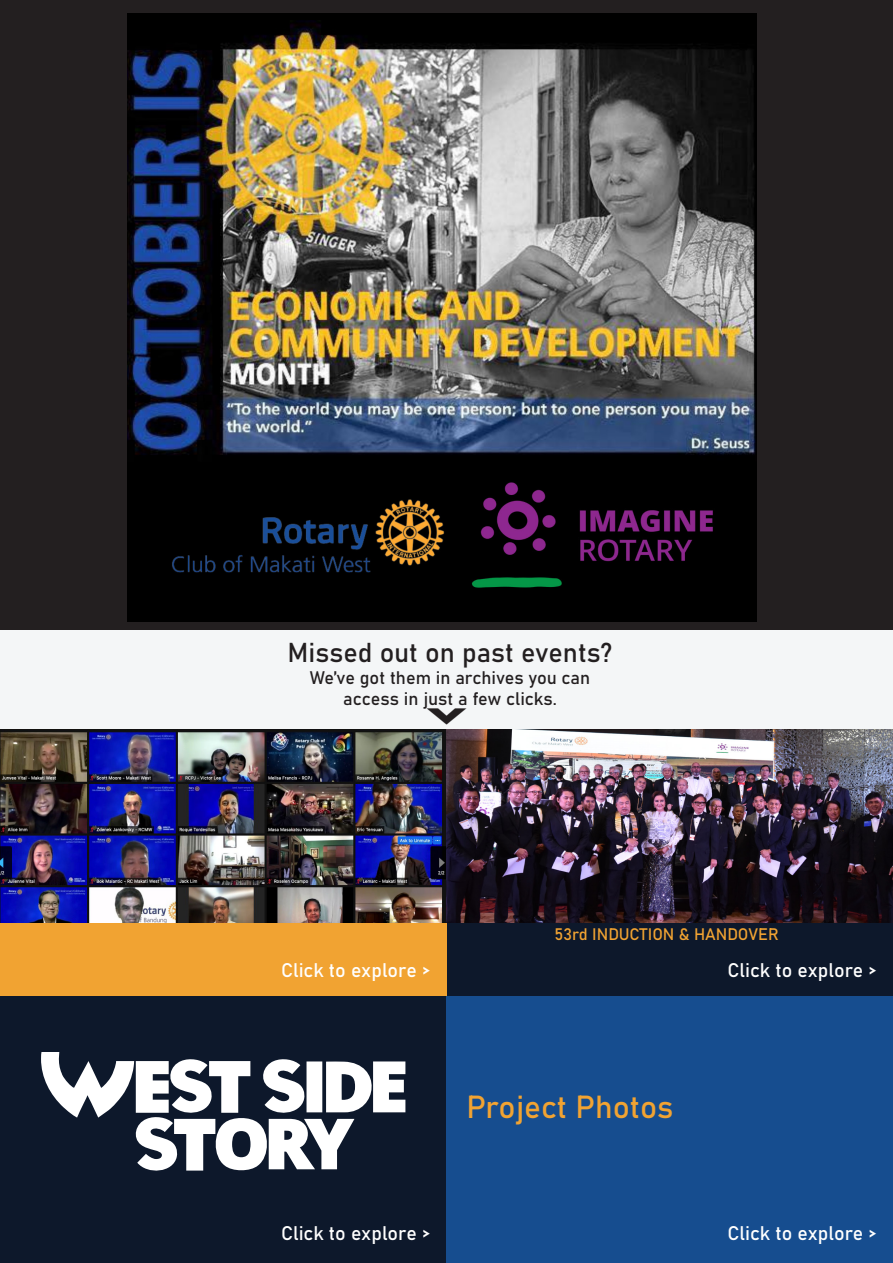
<style>
.page{position:relative;width:893px;height:1263px;background:#0d182b}
.page>*{position:absolute;margin:0;border:0;box-sizing:border-box;transform-origin:0 0}
.t1{font:99px "Bahnschrift";color:#231f20;scale:.5 1}
.t2{font:31.5px "Bahnschrift";color:#f1a332}
.t3{font:27px "Bahnschrift";color:#231f20}
.t4{font:19.5px "Bahnschrift";color:#fff}
.t5{font:18px "Bahnschrift";color:#231f20}
.t6{font:16.5px "Bahnschrift";color:#f1a332}
</style>
<div class="page">
<div style="left:446px;top:996px;width:447px;height:267px;background:#164d8f"></div>
<div style="left:0;top:729px;width:446px;height:267px;background:#f1a332"></div>
<div style="left:0;top:629px;width:893px;height:100px;background:#f4f6f7"></div>
<svg style="left:41px;top:1053px;width:365px;height:118px"></svg>
<div style="left:1px;top:0;width:892px;height:629px;background:#231f20"></div>
<img style="left:0;top:729px;width:892px;height:193px">
<img style="left:128px;top:14px;width:628px;height:607px">
<p class="t3" style="left:288px;top:632px;width:326px">Missed out on past events?</p>
<p class="t5" style="left:310px;top:664px;width:282px">We’ve got them in archives you can</p>
<p class="t5" style="left:343px;top:685px;width:215px">access in just a few clicks.</p>
<p class="t1" style="left:525px;top:705px;width:44px;rotate:90deg">&gt;</p>
<p class="t6" style="left:554px;top:922px;width:226px">53rd INDUCTION &amp; HANDOVER</p>
<p class="t4" style="left:281px;top:955px;width:151px">Click to explore &gt;</p>
<p class="t4" style="left:727px;top:955px;width:151px">Click to explore &gt;</p>
<p class="t2" style="left:466px;top:1083px;width:209px">Project Photos</p>
<p class="t4" style="left:281px;top:1218px;width:151px">Click to explore &gt;</p>
<p class="t4" style="left:727px;top:1218px;width:151px">Click to explore &gt;</p>
</div>
